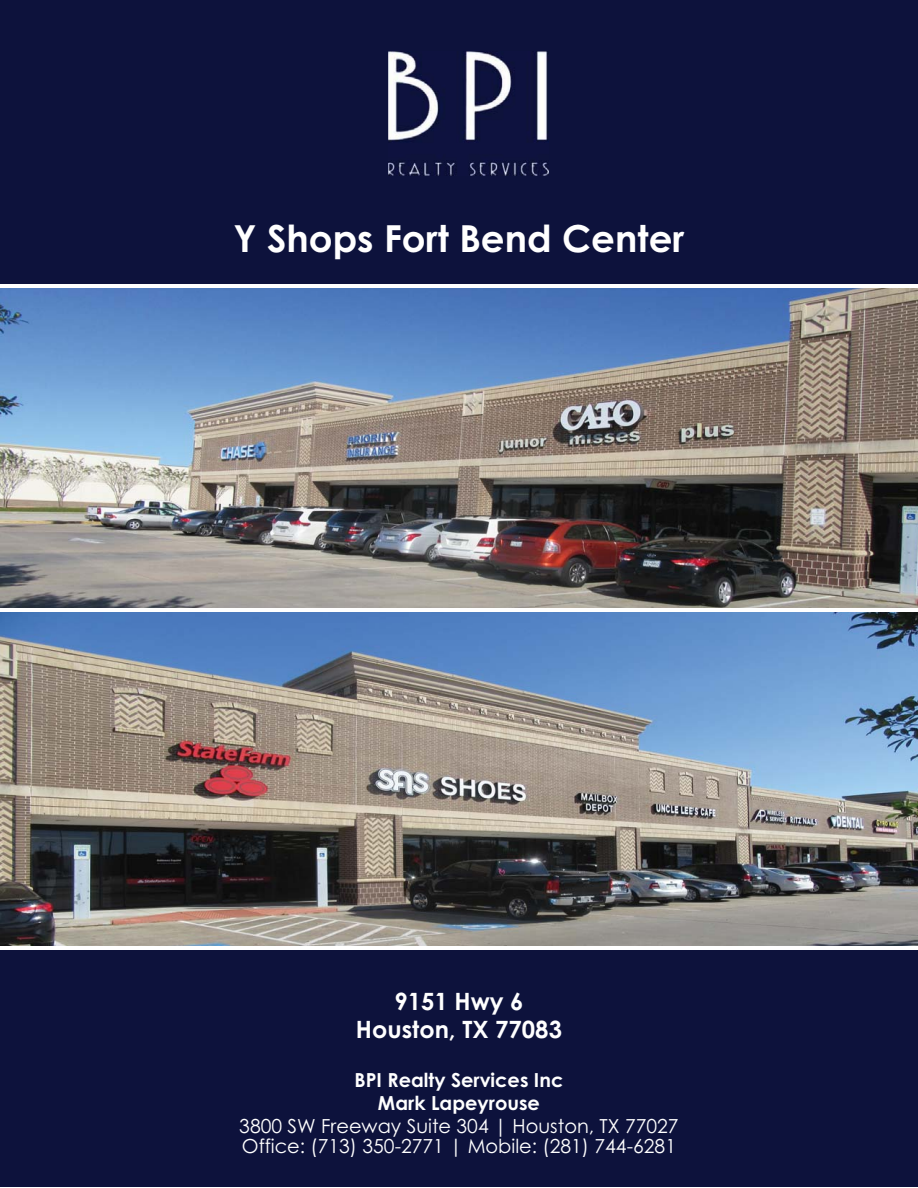
<style>
.page{position:relative;width:918px;height:1188px;background:#fff}
.page>*{position:absolute;margin:0;border:0;box-sizing:border-box;transform-origin:0 0}
.t1{font:700 37.2px "Century Gothic";color:#fff}
.t2{font:700 23.85px/28.7px "Century Gothic";color:#fff;text-align:center}
.t3{font:19.35px/19.6px "Century Gothic";color:#fff}
.t4{font:700 19.35px/23.2px "Century Gothic";color:#fff;text-align:center}
</style>
<div class="page">
<div style="left:1px;top:1px;width:917px;height:1186px;background:#0d123c"></div>
<img style="left:388px;top:51px;width:160px;height:124px">
<img style="left:0;top:288px;width:918px;height:320px">
<img style="left:0;top:612px;width:918px;height:334px">
<hr style="left:0;top:284px;width:918px;height:4px;background:#fff">
<hr style="left:0;top:946px;width:918px;height:4px;background:#fff">
<hr style="left:0;top:608px;width:918px;height:4px;background:#fff">
<h1 class="t1" style="left:234px;top:224px;width:452px">Y Shops Fort Bend Center</h1>
<p class="t2" style="left:356px;top:989px;width:208px">9151 Hwy 6<br>Houston, TX 77083</p>
<p class="t4" style="left:355px;top:1070px;width:210px">BPI Realty Services Inc<br>Mark Lapeyrouse</p>
<p class="t3" style="left:239px;top:1118px;width:441px">3800 SW Freeway Suite 304 | Houston, TX 77027<br>Office: (713) 350-2771 | Mobile: (281) 744-6281</p>
</div>
